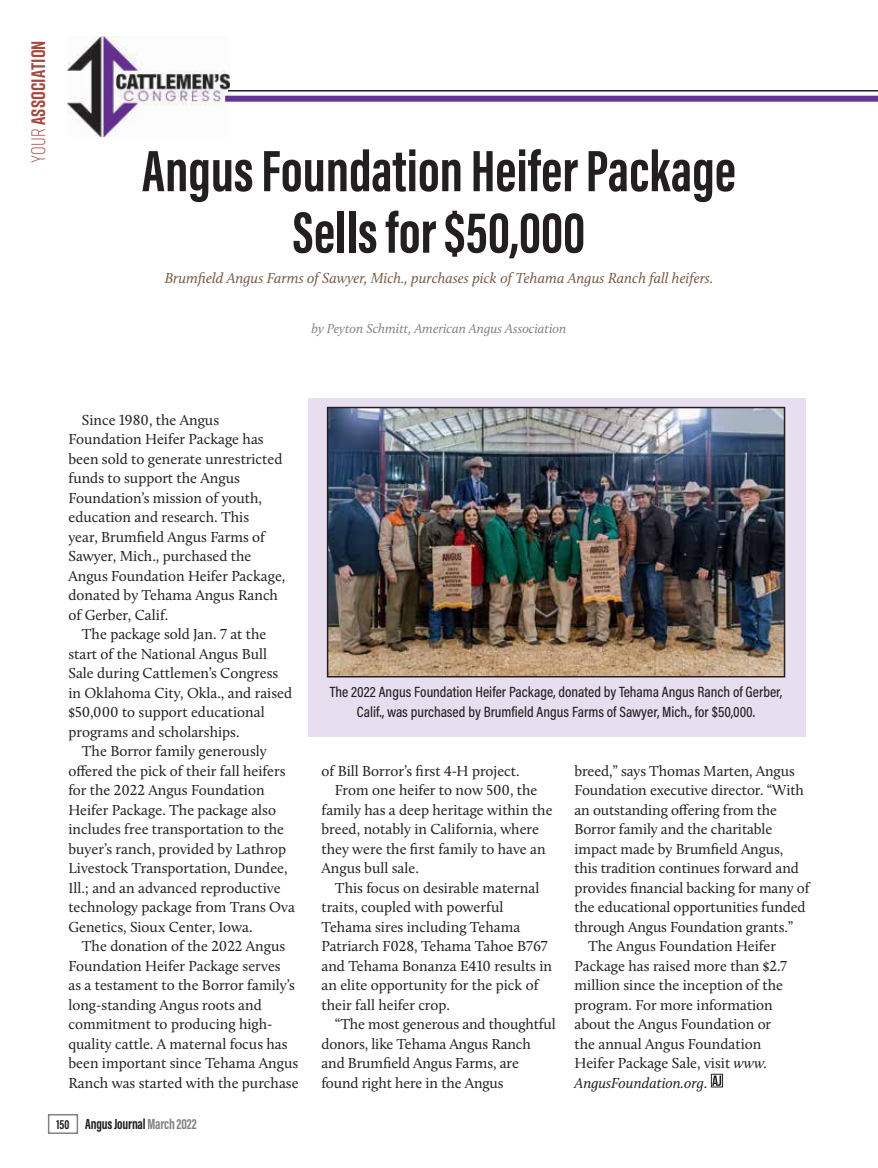
<style>
.page{position:relative;width:878px;height:1168px;background:#fff}
.page>*{position:absolute;margin:0;border:0;box-sizing:border-box;transform-origin:0 0}
.T2_Deck{font:700 60px/61.5px "Acumin Pro Extra Cond";color:#231f20;text-align:center}
.t1{font:700 19.5px "Rift";letter-spacing:.005em;color:#a4493e}
.Body_Text{font:15px/19.5px "Calluna";color:#231f20}
.photo_caption{font:500 15px/19.5px "Acumin Pro Cond";color:#231f20;text-align:center}
.T2_Deck-2{font:italic 15px "Calluna";color:#755b43}
.t2{font:700 15px "Acumin Pro Extra Cond";letter-spacing:-.01em;color:#231f20}
.Editor_s_Note{font:italic 13.5px "Calluna";color:#808285}
.s1{font-weight:300}
.s2{font-size:13.5px}
.s3{color:#808285}
.s4{font-style:italic}
</style>
<div class="page">
<div style="left:711px;top:1074px;width:11px;height:13px;border:1px solid #231f20"></div>
<svg style="left:712px;top:1075px;width:9px;height:11px"></svg>
<img style="left:68px;top:36px;width:161px;height:100px">
<hr style="left:228px;top:90px;width:650px;height:2px;background:#231f20">
<div style="left:225px;top:96px;width:653px;height:6px;background:#639"></div>
<div style="left:307px;top:398px;width:498px;height:338px;background:#e7deef"></div>
<img style="left:330px;top:410px;width:452px;height:264px">
<div style="left:327px;top:407px;width:458px;height:270px;border:2px solid #231f20"></div>
<div style="left:48px;top:1114px;width:30px;height:20px;border:2px solid #808285"></div>
<h2 class="t1" style="left:24px;top:163px;width:124px;rotate:-90deg"><span class="s1">Your</span> Association</h2>
<p class="T2_Deck" style="left:142px;top:140px;width:595px">Angus Foundation Heifer Package<br>Sells for $50,000</p>
<p class="T2_Deck-2" style="left:165px;top:269px;width:550px">Brumfield Angus Farms of Sawyer, Mich., purchases pick of Tehama Angus Ranch fall heifers.</p>
<p class="Editor_s_Note" style="left:311px;top:320px;width:256px">by Peyton Schmitt, American Angus Association</p>
<p class="Body_Text" style="left:68px;top:410px;width:218px;text-indent:14px">Since 1980, the Angus<br>Foundation Heifer Package has been sold to generate unrestricted funds to support the Angus<br>Foundation’s mission of youth, education and research. This<br>year, Brumfield Angus Farms of<br>Sawyer, Mich., purchased the<br>Angus Foundation Heifer Package, donated by Tehama Angus Ranch of Gerber, Calif.</p>
<p class="Body_Text" style="left:68px;top:624px;width:225px;text-indent:14px">The package sold Jan. 7 at the start of the National Angus Bull<br>Sale during Cattlemen’s Congress in Oklahoma City, Okla., and raised $50,000 to support educational programs and scholarships.</p>
<p class="Body_Text" style="left:68px;top:741px;width:228px;text-indent:14px">The Borror family generously offered the pick of their fall heifers for the 2022 Angus Foundation Heifer Package. The package also includes free transportation to the buyer’s ranch, provided by Lathrop Livestock Transportation, Dundee, Ill.; and an advanced reproductive technology package from Trans Ova Genetics, Sioux Center, Iowa.</p>
<p class="Body_Text" style="left:68px;top:936px;width:232px;text-indent:14px">The donation of the 2022 Angus Foundation Heifer Package serves<br>as a testament to the Borror family’s long-standing Angus roots and commitment to producing high&shy;quality cattle. A maternal focus has been important since Tehama Angus Ranch was started with the purchase</p>
<p class="t2" style="left:56px;top:1115px;width:142px"><span class="s2">150</span> Angus Journal <span class="s3">March 2022</span></p>
<p class="photo_caption" style="left:330px;top:682px;width:454px">The 2022 Angus Foundation Heifer Package, donated by Tehama Angus Ranch of Gerber,<br>Calif., was purchased by Brumfield Angus Farms of Sawyer, Mich., for $50,000.</p>
<p class="Body_Text" style="left:321px;top:761px;width:200px">of Bill Borror’s first 4-H project.</p>
<p class="Body_Text" style="left:321px;top:780px;width:233px;text-indent:14px">From one heifer to now 500, the family has a deep heritage within the breed, notably in California, where they were the first family to have an<br>Angus bull sale.</p>
<p class="Body_Text" style="left:321px;top:878px;width:232px;text-indent:14px">This focus on desirable maternal traits, coupled with powerful<br>Tehama sires including Tehama<br>Patriarch F028, Tehama Tahoe B767 and Tehama Bonanza E410 results in an elite opportunity for the pick of their fall heifer crop.</p>
<p class="Body_Text" style="left:321px;top:1014px;width:236px;text-indent:14px">“The most generous and thoughtful donors, like Tehama Angus Ranch and Brumfield Angus Farms, are found right here in the Angus</p>
<p class="Body_Text" style="left:574px;top:761px;width:236px">breed,” says Thomas Marten, Angus Foundation executive director. “With an outstanding offering from the Borror family and the charitable impact made by Brumfield Angus, this tradition continues forward and provides financial backing for many of the educational opportunities funded through Angus Foundation grants.”</p>
<p class="Body_Text" style="left:574px;top:936px;width:214px;text-indent:14px">The Angus Foundation Heifer<br>Package has raised more than $2.7 million since the inception of the program. For more information about the Angus Foundation or the annual Angus Foundation<br>Heifer Package Sale, visit <span class="s4">www.<br>AngusFoundation.org</span>.</p>
</div>
